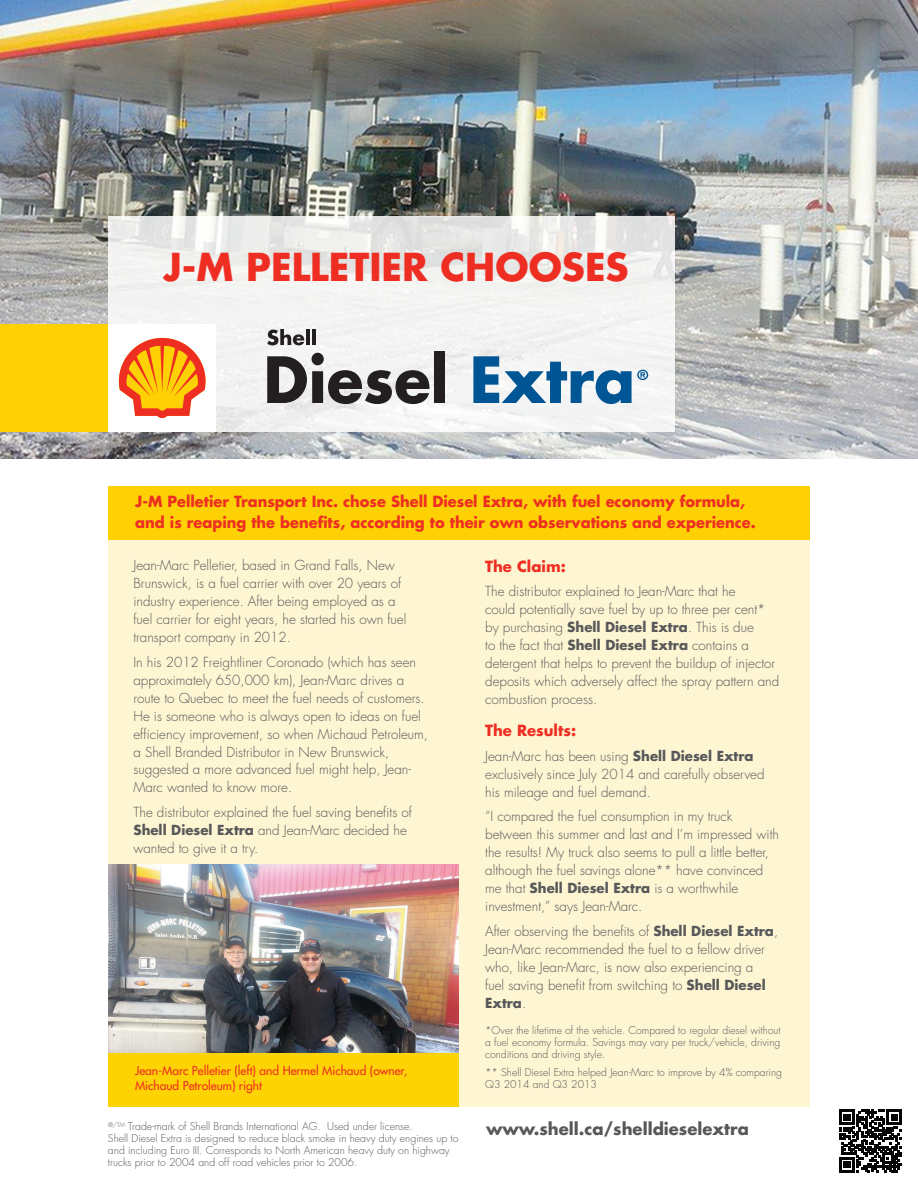
<style>
.page{position:relative;width:918px;height:1188px;background:#fff}
.page>*{position:absolute;margin:0;border:0;box-sizing:border-box;transform-origin:0 0}
.t1{font:700 37.5px "Futura";color:#ee2e22}
.t2{font:700 16.5px "Futura";color:#57585a}
.t3{font:700 15px/21px "Futura";color:#ee2e22}
.t4{font:300 13.5px/18px "Futura";color:#57585a}
.t5{font:12px/15px "Futura";color:#ee2e22}
.t6{font:300 10.5px/12px "Futura";color:#57585a}
.s1{font-weight:700}
</style>
<div class="page">
<div style="left:108px;top:540px;width:702px;height:567px;background:#fef5d2"></div>
<img style="left:108px;top:864px;width:351px;height:189px">
<img style="left:0;top:0;width:918px;height:459px">
<svg style="left:108px;top:216px;width:567px;height:216px;fill:#f2f2f2"></svg>
<svg style="left:267px;top:329px;width:37px;height:16px"></svg>
<hr style="left:306px;top:329px;width:4px;height:16px;background:#231f20">
<hr style="left:312px;top:329px;width:4px;height:16px;background:#231f20">
<svg style="left:267px;top:353px;width:162px;height:51px"></svg>
<div style="left:434px;top:352px;width:11px;height:51px;background:#231f20"></div>
<svg style="left:473px;top:356px;width:175px;height:48px"></svg>
<div style="left:0;top:324px;width:21px;height:108px;background:#fed105"></div>
<div style="left:1px;top:324px;width:107px;height:108px;background:#fed105"></div>
<div style="left:108px;top:324px;width:108px;height:108px;background:#fff"></div>
<svg style="left:118px;top:337px;width:88px;height:82px"></svg>
<div style="left:108px;top:486px;width:702px;height:54px;background:#fed105"></div>
<div style="left:108px;top:1053px;width:351px;height:54px;background:#fed304"></div>
<svg style="left:839px;top:1110px;width:63px;height:62px"></svg>
<h1 class="t1" style="left:164px;top:241px;width:467px">J-M PELLETIER CHOOSES</h1>
<p class="t3" style="left:135px;top:490px;width:622px">J-M Pelletier Transport Inc. chose Shell Diesel Extra, with fuel economy formula, and is reaping the benefits, according to their own observations and experience.</p>
<p class="t4" style="left:133px;top:556px;width:274px">Jean-Marc Pelletier, based in Grand Falls, New Brunswick, is a fuel carrier with over 20 years of industry experience. After being employed as a fuel carrier for eight years, he started his own fuel transport company in 2012.</p>
<p class="t4" style="left:133px;top:653px;width:296px">In his 2012 Freightliner Coronado (which has seen approximately 650,000 km), Jean-Marc drives a route to Quebec to meet the fuel needs of customers.<br>He is someone who is always open to ideas on fuel efficiency improvement, so when Michaud Petroleum, a Shell Branded Distributor in New Brunswick, suggested a more advanced fuel might help, Jean-Marc wanted to know more.</p>
<p class="t4" style="left:133px;top:804px;width:280px">The distributor explained the fuel saving benefits of<br><span class="s1">Shell Diesel Extra</span> and Jean-Marc decided he wanted to give it a try.</p>
<p class="t3" style="left:485px;top:555px;width:82px">The Claim:</p>
<p class="t4" style="left:485px;top:583px;width:296px">The distributor explained to Jean-Marc that he<br>could potentially save fuel by up to three per cent* by purchasing <span class="s1">Shell Diesel Extra</span>. This is due<br>to the fact that <span class="s1">Shell Diesel Extra</span> contains a detergent that helps to prevent the buildup of injector deposits which adversely affect the spray pattern and combustion process.</p>
<p class="t3" style="left:485px;top:719px;width:92px">The Results:</p>
<p class="t4" style="left:485px;top:747px;width:281px">Jean-Marc has been using <span class="s1">Shell Diesel Extra </span>exclusively since July 2014 and carefully observed his mileage and fuel demand.</p>
<p class="t4" style="left:485px;top:808px;width:295px">“I compared the fuel consumption in my truck between this summer and last and I’m impressed with the results! My truck also seems to pull a little better, although the fuel savings alone** have convinced me that <span class="s1">Shell Diesel Extra</span> is a worthwhile investment,” says Jean-Marc.</p>
<p class="t4" style="left:485px;top:922px;width:294px">After observing the benefits of <span class="s1">Shell Diesel Extra</span>, Jean-Marc recommended the fuel to a fellow driver who, like Jean-Marc, is now also experiencing a<br>fuel saving benefit from switching to <span class="s1">Shell Diesel Extra</span>.</p>
<p class="t6" style="left:485px;top:1024px;width:297px;text-align:justify">*Over the lifetime of the vehicle. Compared to regular diesel without a fuel economy formula. Savings may vary per truck/vehicle, driving conditions and driving style.</p>
<p class="t6" style="left:485px;top:1067px;width:298px">** Shell Diesel Extra helped Jean-Marc to improve by 4% comparing<br>Q3 2014 and Q3 2013</p>
<p class="t5" style="left:135px;top:1063px;width:274px">Jean-Marc Pelletier (left) and Hermel Michaud (owner,<br>Michaud Petroleum) right</p>
<p class="t6" style="left:108px;top:1121px;width:352px"><sup>®/TM</sup> Trade-mark of Shell Brands International AG. Used under license.<br>Shell Diesel Extra is designed to reduce black smoke in heavy duty engines up to and including Euro III. Corresponds to North American heavy duty on highway trucks prior to 2004 and off road vehicles prior to 2006.</p>
<p class="t2" style="left:486px;top:1118px;width:264px">www.shell.ca/shelldieselextra</p>
</div>
